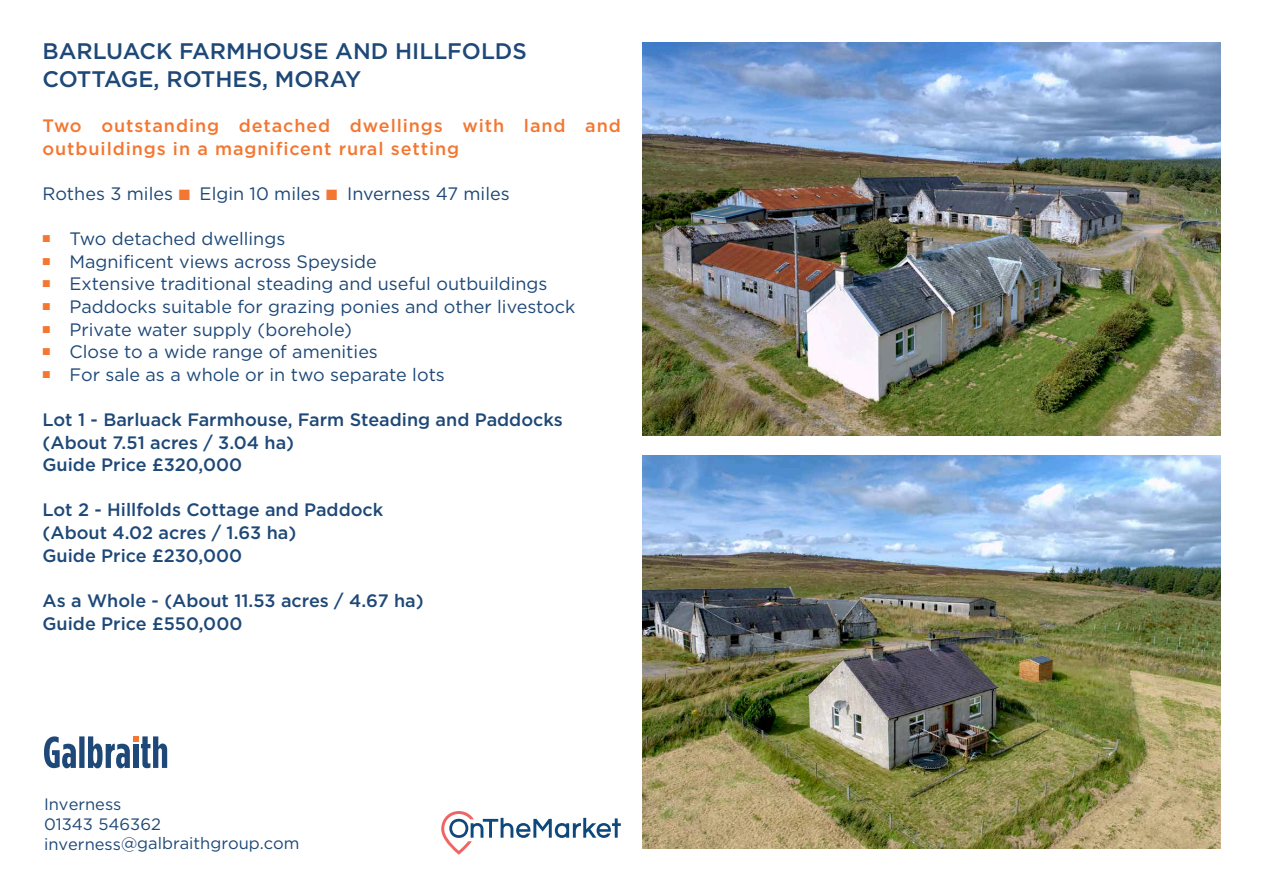
<style>
.page{position:relative;width:1263px;height:893px;background:#fff}
.page>*{position:absolute;margin:0;border:0;box-sizing:border-box;transform-origin:0 0}
.t1{font:500 22.5px/28px "Gotham HTF";color:#1e4877}
.t2{font:18px "Gotham HTF";color:#1e4877}
.t3{font:500 18px "Gotham HTF";color:#1e4877}
.t4{font:500 18px/22.6px "Gotham HTF";letter-spacing:.05em;color:#f37731}
.t5{font:16.5px "Gotham HTF";color:#1e4877}
.s1{font-family:"Proxima Nova";color:#f37731}
</style>
<div class="page">
<svg style="left:44px;top:736px;width:123px;height:32px"></svg>
<div style="left:133px;top:744px;width:5px;height:24px;background:#1e4877"></div>
<img style="left:642px;top:42px;width:578px;height:394px">
<svg style="left:441px;top:811px;width:180px;height:44px"></svg>
<img style="left:642px;top:455px;width:578px;height:394px">
<p class="t1" style="left:43px;top:36px;width:486px">BARLUACK FARMHOUSE AND HILLFOLDS<br>COTTAGE, ROTHES, MORAY</p>
<p class="t4" style="left:43px;top:114px;width:580px">Two outstanding detached dwellings with land and outbuildings in a magnificent rural setting</p>
<p class="t2" style="left:43px;top:184px;width:469px">Rothes 3 miles <span class="s1">■</span> Elgin 10 miles <span class="s1">■</span> Inverness 47 miles</p>
<p class="t2" style="left:43px;top:229px;width:244px"><sup>■</sup> Two detached dwellings</p>
<p class="t2" style="left:43px;top:251px;width:336px"><sup>■</sup> Magnificent views across Speyside</p>
<p class="t2" style="left:43px;top:274px;width:506px"><sup>■</sup> Extensive traditional steading and useful outbuildings</p>
<p class="t2" style="left:43px;top:297px;width:534px"><sup>■</sup> Paddocks suitable for grazing ponies and other livestock</p>
<p class="t2" style="left:43px;top:319px;width:311px"><sup>■</sup> Private water supply (borehole)</p>
<p class="t2" style="left:43px;top:342px;width:337px"><sup>■</sup> Close to a wide range of amenities</p>
<p class="t2" style="left:43px;top:364px;width:404px"><sup>■</sup> For sale as a whole or in two separate lots</p>
<p class="t3" style="left:43px;top:409px;width:522px">Lot 1 - Barluack Farmhouse, Farm Steading and Paddocks</p>
<p class="t3" style="left:43px;top:432px;width:253px">(About 7.51 acres / 3.04 ha)</p>
<p class="t3" style="left:43px;top:455px;width:201px">Guide Price £320,000</p>
<p class="t3" style="left:43px;top:500px;width:342px">Lot 2 - Hillfolds Cottage and Paddock</p>
<p class="t3" style="left:43px;top:522px;width:255px">(About 4.02 acres / 1.63 ha)</p>
<p class="t3" style="left:43px;top:545px;width:201px">Guide Price £230,000</p>
<p class="t3" style="left:43px;top:590px;width:383px">As a Whole - (About 11.53 acres / 4.67 ha)</p>
<p class="t3" style="left:43px;top:613px;width:201px">Guide Price £550,000</p>
<p class="t5" style="left:44px;top:795px;width:79px">Inverness</p>
<p class="t5" style="left:44px;top:815px;width:118px">01343 546362</p>
<p class="t5" style="left:44px;top:834px;width:257px">inverness@galbraithgroup.com</p>
</div>
